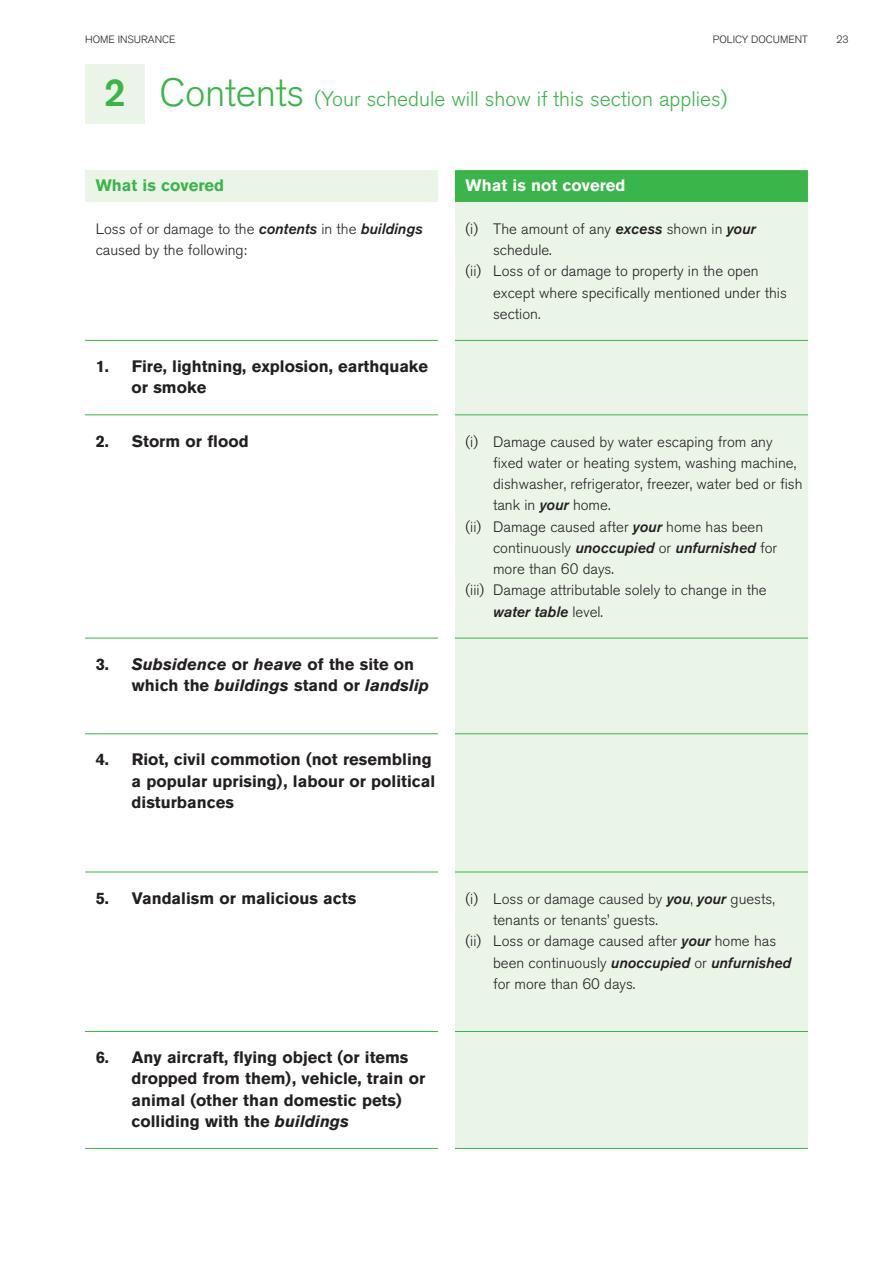
<style>
.page{position:relative;width:893px;height:1263px;background:#fff}
.page>*{position:absolute;margin:0;border:0;box-sizing:border-box;transform-origin:0 0}
.t1{font:300 21px "Akzidenz Grotesk BQ";color:#3ab54a}
.t2{font:700 16.5px/21.3px "Akzidenz Grotesk BQ";color:#231f20}
.t3{font:italic 700 16.5px/21.3px "Akzidenz Grotesk BQ";color:#231f20}
.t4{font:700 16.5px "Akzidenz Grotesk BQ";color:#fff}
.t5{font:700 16.5px "Akzidenz Grotesk BQ";color:#3ab54a}
.t6{font:300 15px/21.3px "Akzidenz Grotesk BQ";color:#231f20}
.t7{font:italic 15px "Akzidenz Grotesk BQ Med";color:#231f20}
.t8{font:300 10.5px "Akzidenz Grotesk BQ";color:#231f20}
.s1{font-weight:500;font-size:39px}
.s2{font-size:39px}
.s3{font-family:"Akzidenz Grotesk BQ Med";font-weight:400;font-style:italic}
.s4{font-style:normal}
.s5{font-family:"Akzidenz Grotesk BQ";font-weight:300;font-style:normal}
.s6{font-style:italic}
</style>
<div class="page">
<div style="left:455px;top:202px;width:353px;height:946px;background:#eaf5e8"></div>
<div style="left:85px;top:170px;width:353px;height:32px;background:#eaf5e8"></div>
<hr style="left:85px;top:340px;width:353px;height:1px;background:#3ab54a">
<hr style="left:85px;top:415px;width:353px;height:1px;background:#3ab54a">
<hr style="left:85px;top:638px;width:353px;height:1px;background:#3ab54a">
<hr style="left:85px;top:733px;width:353px;height:1px;background:#3ab54a">
<hr style="left:85px;top:872px;width:353px;height:1px;background:#3ab54a">
<hr style="left:85px;top:1031px;width:353px;height:1px;background:#3ab54a">
<hr style="left:85px;top:1148px;width:353px;height:1px;background:#3ab54a">
<div style="left:455px;top:170px;width:353px;height:32px;background:#3ab54a"></div>
<hr style="left:455px;top:340px;width:353px;height:1px;background:#3ab54a">
<hr style="left:455px;top:415px;width:353px;height:1px;background:#3ab54a">
<hr style="left:455px;top:638px;width:353px;height:1px;background:#3ab54a">
<hr style="left:455px;top:733px;width:353px;height:1px;background:#3ab54a">
<hr style="left:455px;top:872px;width:353px;height:1px;background:#3ab54a">
<hr style="left:455px;top:1031px;width:353px;height:1px;background:#3ab54a">
<hr style="left:455px;top:1148px;width:353px;height:1px;background:#3ab54a">
<div style="left:85px;top:64px;width:60px;height:59px;background:#eaf5e8"></div>
<p class="t8" style="left:85px;top:35px;width:92px">HOME INSURANCE</p>
<p class="t8" style="left:713px;top:35px;width:97px">POLICY DOCUMENT</p>
<p class="t8" style="left:836px;top:35px;width:14px">23</p>
<h1 class="t1" style="left:104px;top:91px;width:625px"><span class="s1">2</span> <span class="s2">Contents</span> (Your schedule will show if this section applies)</h1>
<p class="t5" style="left:96px;top:180px;width:130px">What is covered</p>
<p class="t6" style="left:96px;top:220px;width:328px">Loss of or damage to the <span class="s3">contents</span> in the <span class="s3">buildings </span>caused by the following:</p>
<p class="t2" style="left:132px;top:357px;width:298px;text-indent:-36px">1. Fire, lightning, explosion, earthquake or smoke</p>
<p class="t2" style="left:96px;top:431px;width:154px">2. Storm or flood</p>
<p class="t3" style="left:132px;top:655px;width:299px;text-indent:-36px"><span class="s4">3.</span> Subsidence <span class="s4">or</span> heave <span class="s4">of the site on which the</span> buildings <span class="s4">stand or</span> landslip</p>
<p class="t2" style="left:132px;top:750px;width:305px;text-indent:-36px">4. Riot, civil commotion (not resembling a popular uprising), labour or political disturbances</p>
<p class="t4" style="left:466px;top:180px;width:161px">What is not covered</p>
<p class="t6" style="left:466px;top:220px;width:292px">(i) The amount of any <span class="s3">excess</span> shown in <span class="s3">your</span></p>
<p class="t6" style="left:493px;top:241px;width:60px">schedule.</p>
<p class="t6" style="left:466px;top:262px;width:295px">(ii) Loss of or damage to property in the open</p>
<p class="t6" style="left:493px;top:284px;width:295px">except where specifically mentioned under this</p>
<p class="t6" style="left:493px;top:305px;width:49px">section.</p>
<p class="t6" style="left:466px;top:432px;width:308px">(i) Damage caused by water escaping from any</p>
<p class="t6" style="left:493px;top:454px;width:305px">fixed water or heating system, washing machine,</p>
<p class="t6" style="left:493px;top:475px;width:311px">dishwasher, refrigerator, freezer, water bed or fish</p>
<p class="t6" style="left:493px;top:496px;width:119px">tank in <span class="s3">your</span> home.</p>
<p class="t6" style="left:466px;top:517px;width:299px">(ii) Damage caused after <span class="s3">your</span> home has been</p>
<p class="t7" style="left:493px;top:542px;width:286px"><span class="s5">continuously</span> unoccupied <span class="s5">or</span> unfurnished <span class="s5">for</span></p>
<p class="t6" style="left:466px;top:560px;width:303px;text-indent:27px">more than 60 days.<br>(iii) Damage attributable solely to change in the</p>
<p class="t7" style="left:493px;top:606px;width:112px">water table <span class="s5">level.</span></p>
<p class="t2" style="left:96px;top:889px;width:262px">5. Vandalism or malicious acts</p>
<p class="t2" style="left:132px;top:1048px;width:295px;text-indent:-36px">6. Any aircraft, flying object (or items dropped from them), vehicle, train or animal (other than domestic pets) colliding with the <span class="s6">buildings</span></p>
<p class="t6" style="left:466px;top:889px;width:311px">(i) Loss or damage caused by <span class="s3">you</span>, <span class="s3">your</span> guests,</p>
<p class="t6" style="left:493px;top:911px;width:166px">tenants or tenants’ guests.</p>
<p class="t6" style="left:466px;top:932px;width:312px">(ii) Loss or damage caused after <span class="s3">your</span> home has</p>
<p class="t7" style="left:493px;top:957px;width:300px"><span class="s5">been continuously</span> unoccupied <span class="s5">or</span> unfurnished</p>
<p class="t6" style="left:493px;top:975px;width:144px">for more than 60 days.</p>
</div>
